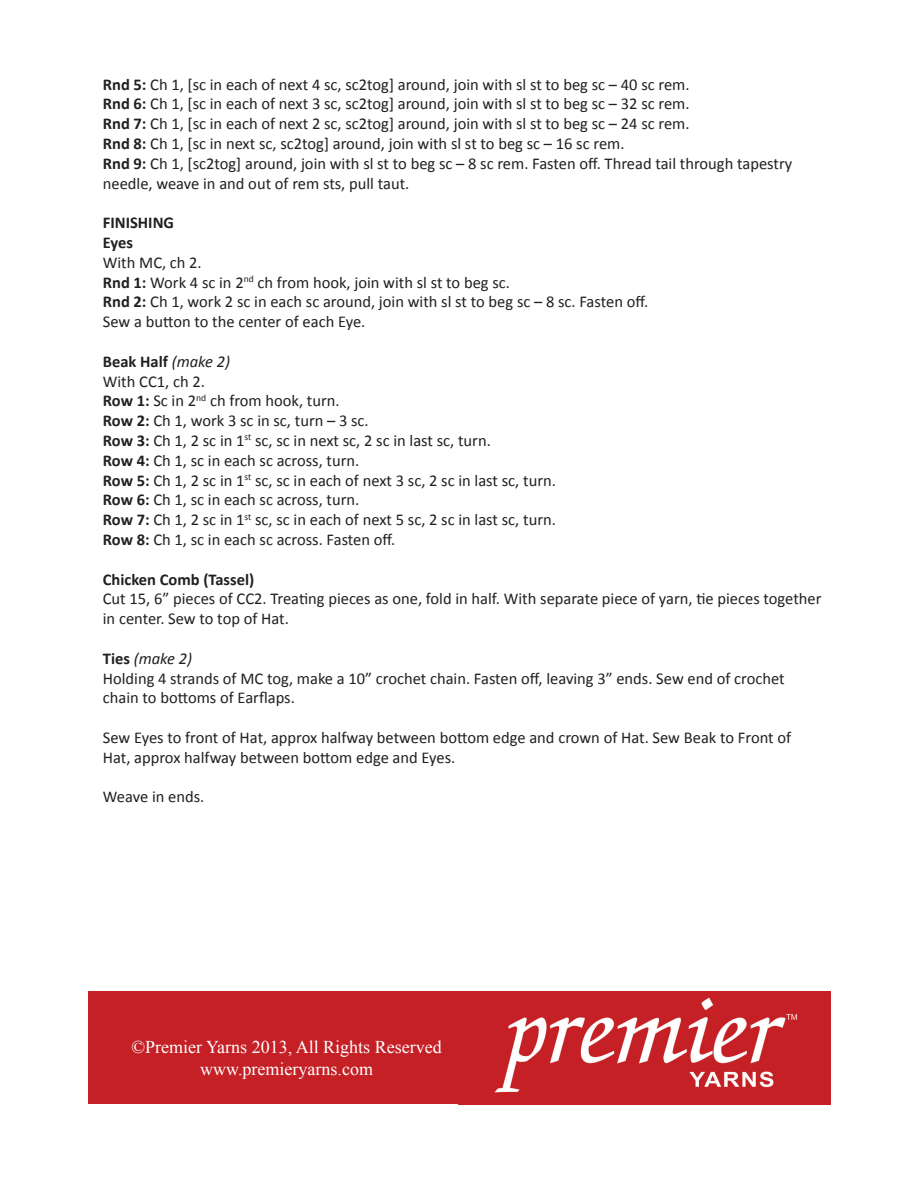
<style>
.page{position:relative;width:918px;height:1188px;background:#fff}
.page>*{position:absolute;margin:0;border:0;box-sizing:border-box;transform-origin:0 0}
.t1{font:18px/21.6px "Times New Roman";color:#fff;text-align:center}
.t2{font:16.5px/19.8px "Calibri";color:#231f20}
.t3{font:700 16.5px/19.8px "Calibri";color:#231f20}
.s1{font-weight:700}
.s2{font-style:italic}
</style>
<div class="page">
<img style="left:460px;top:991px;width:370px;height:113px">
<div style="left:88px;top:991px;width:372px;height:113px;background:#c52026"></div>
<p class="t2" style="left:103px;top:74px;width:691px"><span class="s1">Rnd 5:</span> Ch 1, [sc in each of next 4 sc, sc2tog] around, join with sl st to beg sc – 40 sc rem.<br><span class="s1">Rnd 6:</span> Ch 1, [sc in each of next 3 sc, sc2tog] around, join with sl st to beg sc – 32 sc rem.<br><span class="s1">Rnd 7:</span> Ch 1, [sc in each of next 2 sc, sc2tog] around, join with sl st to beg sc – 24 sc rem.<br><span class="s1">Rnd 8:</span> Ch 1, [sc in next sc, sc2tog] around, join with sl st to beg sc – 16 sc rem.<br><span class="s1">Rnd 9:</span> Ch 1, [sc2tog] around, join with sl st to beg sc – 8 sc rem. Fasten off. Thread tail through tapestry needle, weave in and out of rem sts, pull taut.</p>
<p class="t3" style="left:103px;top:213px;width:73px">FINISHING<br>Eyes</p>
<p class="t2" style="left:103px;top:252px;width:547px">With MC, ch 2.<br><span class="s1">Rnd 1:</span> Work 4 sc in 2<sup>nd</sup> ch from hook, join with sl st to beg sc.<br><span class="s1">Rnd 2:</span> Ch 1, work 2 sc in each sc around, join with sl st to beg sc – 8 sc. Fasten off.<br>Sew a button to the center of each Eye.</p>
<p class="t2" style="left:103px;top:351px;width:455px"><span class="s1">Beak Half</span> <span class="s2">(make 2)<br></span>With CC1, ch 2.<br><span class="s1">Row 1:</span> Sc in 2<sup>nd</sup> ch from hook, turn.<br><span class="s1">Row 2:</span> Ch 1, work 3 sc in sc, turn – 3 sc.<br><span class="s1">Row 3:</span> Ch 1, 2 sc in 1<sup>st</sup> sc, sc in next sc, 2 sc in last sc, turn.<br><span class="s1">Row 4:</span> Ch 1, sc in each sc across, turn.<br><span class="s1">Row 5:</span> Ch 1, 2 sc in 1<sup>st</sup> sc, sc in each of next 3 sc, 2 sc in last sc, turn.<br><span class="s1">Row 6:</span> Ch 1, sc in each sc across, turn.<br><span class="s1">Row 7:</span> Ch 1, 2 sc in 1<sup>st</sup> sc, sc in each of next 5 sc, 2 sc in last sc, turn.<br><span class="s1">Row 8:</span> Ch 1, sc in each sc across. Fasten off.</p>
<p class="t3" style="left:103px;top:569px;width:153px">Chicken Comb (Tassel)</p>
<p class="t2" style="left:103px;top:589px;width:720px">Cut 15, 6” pieces of CC2. Treating pieces as one, fold in half. With separate piece of yarn, tie pieces together in center. Sew to top of Hat.</p>
<p class="t2" style="left:103px;top:648px;width:683px"><span class="s1">Ties</span> <span class="s2">(make 2)<br></span>Holding 4 strands of MC tog, make a 10” crochet chain. Fasten off, leaving 3” ends. Sew end of crochet chain to bottoms of Earflaps.</p>
<p class="t2" style="left:103px;top:728px;width:690px">Sew Eyes to front of Hat, approx halfway between bottom edge and crown of Hat. Sew Beak to Front of<br>Hat, approx halfway between bottom edge and Eyes.</p>
<p class="t2" style="left:103px;top:787px;width:103px">Weave in ends.</p>
<p class="t1" style="left:132px;top:1036px;width:312px">©Premier Yarns 2013, All Rights Reserved www.premieryarns.com</p>
</div>
